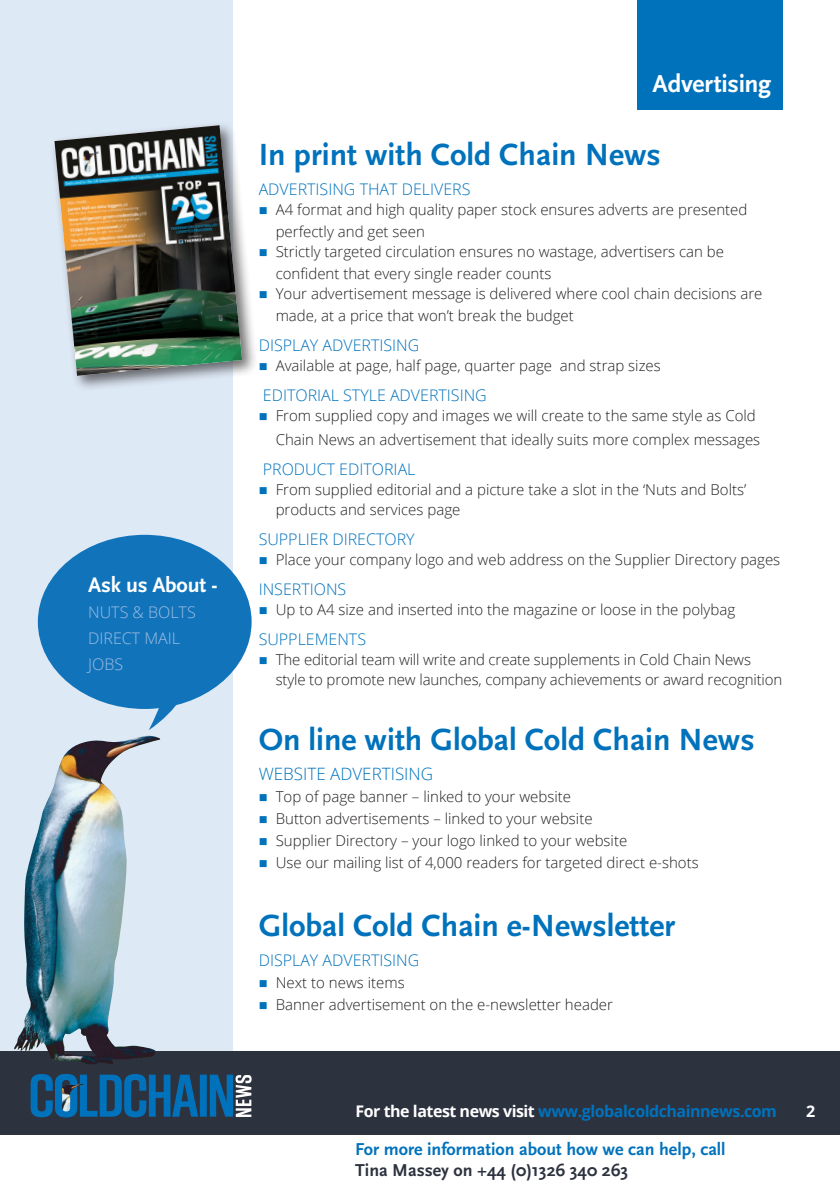
<style>
.page{position:relative;width:840px;height:1191px;background:#fff}
.page>*{position:absolute;margin:0;border:0;box-sizing:border-box;transform-origin:0 0}
.t1{font:700 32px "Scala Sans OT";color:#0072bc}
.t2{font:700 25.6px "Scala Sans OT";letter-spacing:-.01em;color:#fff}
.t3{font:700 22px "Scala Sans OT";letter-spacing:-.01em;color:#fff}
.t4{font:700 18px "Scala Sans OT";color:#0072bc}
.t5{font:700 18px "Scala Sans OT";color:#2d323f}
.t6{font:300 17px "Open Sans";color:#0072bc}
.t7{font:300 16px "Open Sans";color:#0072bc}
.t8{font:700 16px "Open Sans";letter-spacing:-.03em;color:#0072bc}
.t9{font:300 16px/26px "Open Sans";color:#9fbce2}
.t10{font:700 16px "Open Sans";color:#fff}
.t11{font:300 15px/22px "Open Sans";color:#231f20}
.s1{color:#fff}
</style>
<div class="page">
<div style="left:0;top:0;width:232px;height:1086px;background:#dee9f6"></div>
<div style="left:0;top:1051px;width:839px;height:83px;background:#2d323f"></div>
<img style="left:14px;top:736px;width:146px;height:328px">
<div style="left:637px;top:0;width:145px;height:109px;background:#0072bc"></div>
<div style="left:50px;top:121px;width:208px;height:271px;background:#231f20;opacity:.65"></div>
<img style="left:54px;top:125px;width:188px;height:251px">
<svg style="left:31px;top:1074px;width:220px;height:43px"></svg>
<svg style="left:149px;top:703px;width:34px;height:27px"></svg>
<div style="left:38px;top:535px;width:213px;height:174px;background:#1174bb;border-radius:50%"></div>
<h3 class="t3" style="left:88px;top:572px;width:131px">Ask us About -</h3>
<p class="t9" style="left:88px;top:598px;width:109px">NUTS &amp; BOLTS<br>DIRECT MAIL<br>JOBS</p>
<h2 class="t2" style="left:652px;top:70px;width:120px">Advertising</h2>
<h1 class="t1" style="left:258px;top:137px;width:403px">In print with Cold Chain News</h1>
<p class="t7" style="left:258px;top:178px;width:213px">ADVERTISING THAT DELIVERS</p>
<p class="t11" style="left:275px;top:198px;width:473px">A4 format and high quality paper stock ensures adverts are presented perfectly and get seen</p>
<p class="t11" style="left:275px;top:240px;width:449px">Strictly targeted circulation ensures no wastage, advertisers can be confident that every single reader counts</p>
<p class="t11" style="left:275px;top:282px;width:488px">Your advertisement message is delivered where cool chain decisions are made, at a price that won’t break the budget</p>
<p class="t7" style="left:258px;top:334px;width:162px">DISPLAY ADVERTISING</p>
<p class="t11" style="left:275px;top:354px;width:386px">Available at page, half page, quarter page and strap sizes</p>
<p class="t7" style="left:263px;top:384px;width:225px">EDITORIAL STYLE ADVERTISING</p>
<p class="t11" style="left:275px;top:403px;width:485px;line-height:24px">From supplied copy and images we will create to the same style as Cold<br>Chain News an advertisement that ideally suits more complex messages</p>
<p class="t7" style="left:263px;top:458px;width:154px">PRODUCT EDITORIAL</p>
<p class="t11" style="left:275px;top:479px;width:472px;line-height:20px">From supplied editorial and a picture take a slot in the ‘Nuts and Bolts’ products and services page</p>
<p class="t7" style="left:258px;top:528px;width:157px">SUPPLIER DIRECTORY</p>
<p class="t11" style="left:275px;top:548px;width:506px">Place your company logo and web address on the Supplier Directory pages</p>
<p class="t7" style="left:258px;top:578px;width:89px">INSERTIONS</p>
<p class="t11" style="left:275px;top:598px;width:460px">Up to A4 size and inserted into the magazine or loose in the polybag</p>
<p class="t7" style="left:258px;top:628px;width:109px">SUPPLEMENTS</p>
<p class="t11" style="left:275px;top:649px;width:508px;line-height:20px">The editorial team will write and create supplements in Cold Chain News style to promote new launches, company achievements or award recognition</p>
<h1 class="t1" style="left:258px;top:721px;width:497px">On line with Global Cold Chain News</h1>
<p class="t6" style="left:258px;top:761px;width:176px">WEBSITE ADVERTISING</p>
<p class="t11" style="left:275px;top:784px;width:424px">Top of page banner – linked to your website<br>Button advertisements – linked to your website<br>Supplier Directory – your logo linked to your website<br>Use our mailing list of 4,000 readers for targeted direct e-shots</p>
<h1 class="t1" style="left:258px;top:907px;width:417px">Global Cold Chain e-Newsletter</h1>
<p class="t7" style="left:258px;top:948px;width:162px">DISPLAY ADVERTISING</p>
<p class="t11" style="left:275px;top:970px;width:338px">Next to news items<br>Banner advertisement on the e-newsletter header</p>
<p class="t8" style="left:355px;top:1099px;width:423px"><span class="s1">For the latest news visit</span> www.globalcoldchainnews.com</p>
<p class="t10" style="left:805px;top:1099px;width:11px">2</p>
<p class="t4" style="left:355px;top:1139px;width:371px">For more information about how we can help, call</p>
<p class="t5" style="left:355px;top:1160px;width:274px">Tina Massey on +44 (0)1326 340 263</p>
</div>
